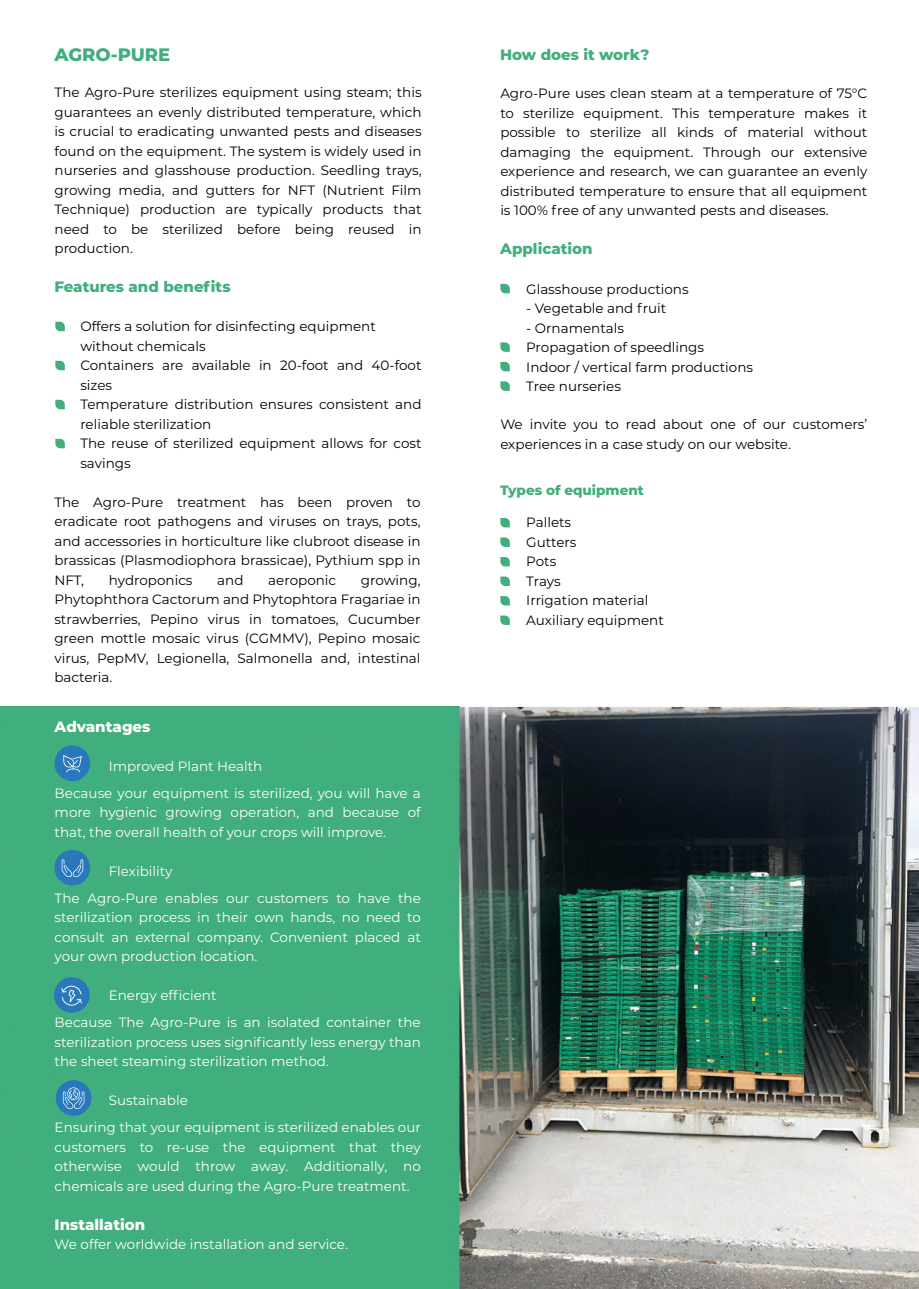
<style>
.page{position:relative;width:919px;height:1289px;background:#fff}
.page>*{position:absolute;margin:0;border:0;box-sizing:border-box;transform-origin:0 0}
.t1{font:800 18px "Montserrat";color:#42ae7d}
.t2{font:800 15px "Montserrat";color:#42ae7d}
.t3{font:800 15px "Montserrat";color:#fff}
.t4{font:13.5px/19.5px "Montserrat";color:#000001;text-align:justify}
.t5{font:13.5px/19.5px "Montserrat";color:#fff}
.t6{font:800 13.5px "Montserrat";color:#42ae7d}
</style>
<div class="page">
<div style="left:0;top:706px;width:460px;height:582px;background:#40ae7d"></div>
<img style="left:460px;top:706px;width:458px;height:582px">
<svg style="left:500px;top:615px;width:9px;height:10px"></svg>
<svg style="left:500px;top:596px;width:9px;height:9px"></svg>
<svg style="left:500px;top:576px;width:9px;height:10px"></svg>
<svg style="left:500px;top:557px;width:9px;height:9px"></svg>
<svg style="left:500px;top:537px;width:9px;height:10px"></svg>
<svg style="left:500px;top:518px;width:9px;height:9px"></svg>
<svg style="left:55px;top:439px;width:10px;height:9px"></svg>
<svg style="left:55px;top:400px;width:10px;height:9px"></svg>
<svg style="left:55px;top:361px;width:10px;height:9px"></svg>
<svg style="left:55px;top:322px;width:10px;height:9px"></svg>
<svg style="left:500px;top:381px;width:9px;height:10px"></svg>
<svg style="left:500px;top:362px;width:9px;height:9px"></svg>
<svg style="left:500px;top:342px;width:9px;height:10px"></svg>
<svg style="left:500px;top:284px;width:9px;height:9px"></svg>
<div style="left:56px;top:1080px;width:35px;height:35px;background:#2a78bc;border-radius:50%"></div>
<svg style="left:63px;top:1087px;width:21px;height:21px"></svg>
<div style="left:54px;top:977px;width:36px;height:35px;background:#2a78bc;border-radius:50%"></div>
<svg style="left:61px;top:985px;width:21px;height:20px"></svg>
<div style="left:54px;top:850px;width:36px;height:35px;background:#2a78bc;border-radius:50%"></div>
<svg style="left:62px;top:859px;width:21px;height:18px"></svg>
<div style="left:54px;top:745px;width:36px;height:36px;background:#2a78bc;border-radius:50%"></div>
<svg style="left:63px;top:755px;width:19px;height:17px"></svg>
<h1 class="t1" style="left:54px;top:41px;width:117px">AGRO-PURE</h1>
<p class="t2" style="left:500px;top:44px;width:151px">How does it work?</p>
<p class="t4" style="left:55px;top:82px;width:368px">The Agro-Pure sterilizes equipment using steam; this guarantees an evenly distributed temperature, which is crucial to eradicating unwanted pests and diseases found on the equipment. The system is widely used in nurseries and glasshouse production. Seedling trays, growing media, and gutters for NFT (Nutrient Film Technique) production are typically products that need to be sterilized before being reused in production.</p>
<p class="t4" style="left:500px;top:83px;width:368px">Agro-Pure uses clean steam at a temperature of 75°C to sterilize equipment. This temperature makes it possible to sterilize all kinds of material without damaging the equipment. Through our extensive experience and research, we can guarantee an evenly distributed temperature to ensure that all equipment is 100% free of any unwanted pests and diseases.</p>
<p class="t2" style="left:500px;top:238px;width:94px">Application</p>
<p class="t2" style="left:54px;top:276px;width:178px">Features and benefits</p>
<p class="t4" style="left:80px;top:316px;width:342px;text-align:left">Offers a solution for disinfecting equipment without chemicals<br>Containers are available in 20-foot and 40-foot sizes<br>Temperature distribution ensures consistent and reliable sterilization<br>The reuse of sterilized equipment allows for cost savings</p>
<p class="t4" style="left:54px;top:492px;width:367px">The Agro-Pure treatment has been proven to eradicate root pathogens and viruses on trays, pots, and accessories in horticulture like clubroot disease in brassicas (Plasmodiophora brassicae), Pythium spp in NFT,</p>
<p class="t4" style="left:54px;top:569px;width:367px;text-indent:306px">growing, Phytophthora Cactorum and Phytophtora Fragariae in strawberries, Pepino virus in tomatoes, Cucumber green mottle mosaic virus (CGMMV), Pepino mosaic virus, PepMV, Legionella, Salmonella and, intestinal bacteria.</p>
<p class="t3" style="left:55px;top:715px;width:97px">Advantages</p>
<p class="t5" style="left:55px;top:752px;width:367px;line-height:27px;text-indent:54px">Improved Plant Health<br>Because your equipment is sterilized, you will have a</p>
<p class="t5" style="left:55px;top:802px;width:367px">more hygienic growing operation, and because of that, the overall health of your crops will improve.</p>
<p class="t5" style="left:55px;top:857px;width:367px;line-height:27px;text-indent:54px">Flexibility<br>The Agro-Pure enables our customers to have the</p>
<p class="t5" style="left:55px;top:907px;width:367px;text-align:justify">sterilization process in their own hands, no need to consult an external company. Convenient placed at your own production location.</p>
<p class="t5" style="left:55px;top:981px;width:367px;line-height:27px;text-indent:54px">Energy efficient<br>Because The Agro-Pure is an isolated container the</p>
<p class="t5" style="left:55px;top:1031px;width:367px">sterilization process uses significantly less energy than the sheet steaming sterilization method.</p>
<p class="t5" style="left:55px;top:1086px;width:367px;line-height:27px;text-indent:54px">Sustainable<br>Ensuring that your equipment is sterilized enables our</p>
<p class="t5" style="left:55px;top:1136px;width:367px;text-align:justify">customers to re-use the equipment that they otherwise would throw away. Additionally, no chemicals are used during the Agro-Pure treatment.</p>
<p class="t3" style="left:55px;top:1213px;width:92px">Installation</p>
<p class="t5" style="left:55px;top:1234px;width:295px">We offer worldwide installation and service.</p>
<p class="t4" style="left:109px;top:569px;width:85px">hydroponics</p>
<p class="t4" style="left:217px;top:569px;width:28px">and</p>
<p class="t4" style="left:268px;top:569px;width:69px">aeroponic</p>
<p class="t4" style="left:526px;top:278px;width:164px">Glasshouse productions</p>
<p class="t4" style="left:526px;top:298px;width:141px">- Vegetable and fruit</p>
<p class="t4" style="left:526px;top:317px;width:228px;text-align:left">- Ornamentals<br>Propagation of speedlings<br>Indoor / vertical farm productions<br>Tree nurseries</p>
<p class="t4" style="left:500px;top:414px;width:368px">We invite you to read about one of our customers’ experiences in a case study on our website.</p>
<p class="t6" style="left:500px;top:481px;width:145px">Types of equipment</p>
<p class="t4" style="left:526px;top:512px;width:139px;text-align:left">Pallets<br>Gutters<br>Pots<br>Trays<br>Irrigation material<br>Auxiliary equipment</p>
</div>
